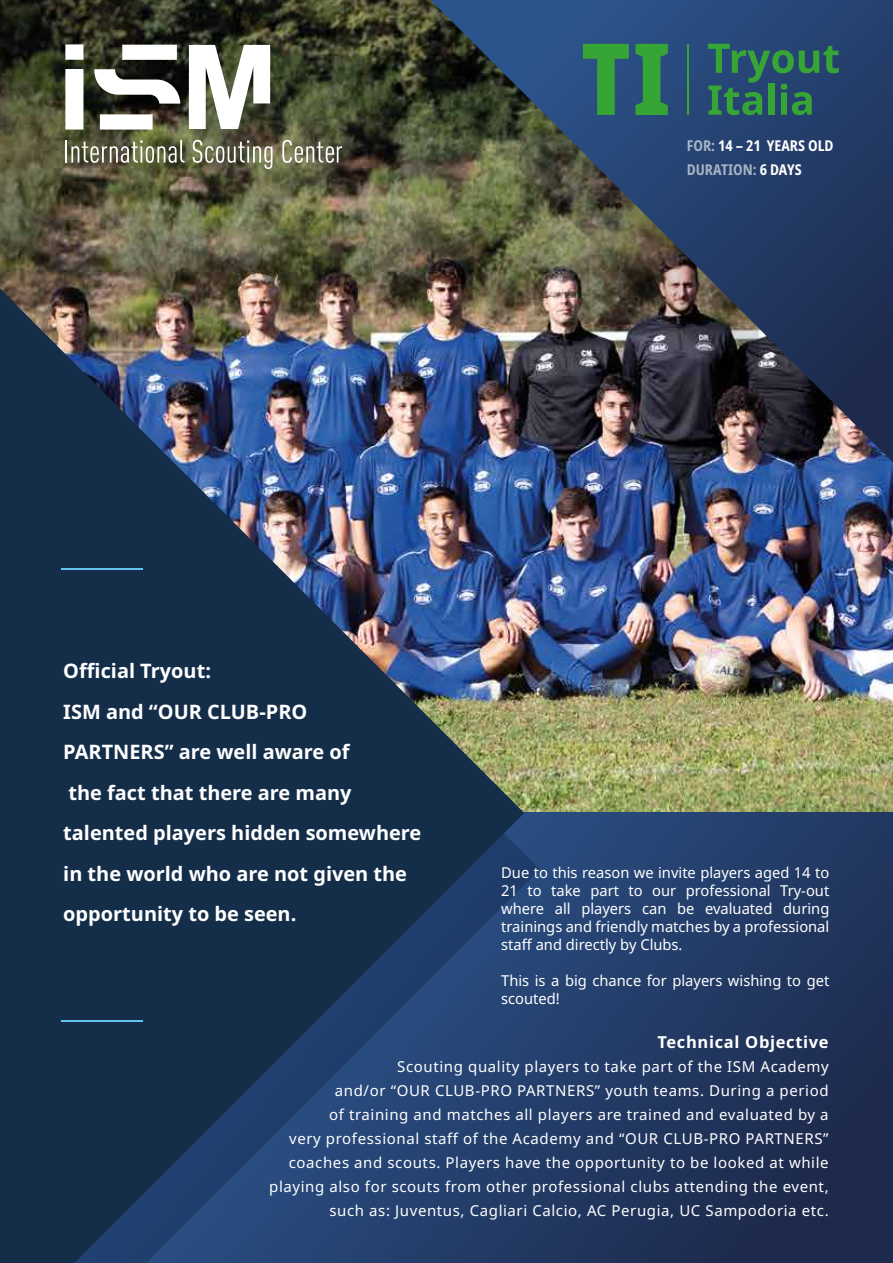
<style>
.page{position:relative;width:893px;height:1263px;background:#fff}
.page>*{position:absolute;margin:0;border:0;box-sizing:border-box;transform-origin:0 0}
.t1{font:700 19.95px/40.5px "Noto Sans";color:#fff}
.t2{font:700 16.5px "Noto Sans";letter-spacing:.04em;color:#fff}
.t3{font:15px/24px "Noto Sans";letter-spacing:.04em;color:#fff;text-align:justify}
.t4{font:15px/18px "Noto Sans";color:#fff}
.t5{font:700 condensed 14.85px/24px "Noto Sans";color:#fff}
.s1{color:rgb(255 255 255/.6)}
</style>
<div class="page">
<img style="left:0;top:0;width:892px;height:813px">
<svg style="left:350px;top:0;width:81px;height:288px;background:#515239"></svg>
<svg style="left:540px;top:813px;width:352px;height:450px;background:#21375f"></svg>
<img style="left:431px;top:0;width:462px;height:462px">
<hr style="left:65px;top:140px;width:2px;height:23px;background:#fff">
<svg style="left:71px;top:140px;width:114px;height:23px;background:#7d7e67"></svg>
<svg style="left:193px;top:140px;width:79px;height:29px;background:#7f7f68"></svg>
<svg style="left:282px;top:140px;width:60px;height:23px"></svg>
<svg style="left:65px;top:44px;width:205px;height:86px"></svg>
<svg style="left:583px;top:44px;width:46px;height:71px;background:#307a5b"></svg>
<svg style="left:635px;top:44px;width:33px;height:71px;background:#32874d"></svg>
<hr style="left:687px;top:44px;width:1px;height:71px;background:#37a536">
<svg style="left:708px;top:44px;width:131px;height:71px;background:#2b635e"></svg>
<svg style="left:524px;top:813px;width:16px;height:450px;background:#25416f"></svg>
<img style="left:0;top:288px;width:524px;height:975px">
<hr style="left:61px;top:568px;width:81px;height:2px;background:#66c3ed">
<hr style="left:61px;top:1021px;width:81px;height:1px;background:#66c3ed">
<p class="t5" style="left:687px;top:134px;width:148px"><span class="s1">FOR:</span> 14 – 21 YEARS OLD<br><span class="s1">DURATION:</span> 6 DAYS</p>
<h1 class="t1" style="left:63px;top:651px;width:360px">Official Tryout:<br>ISM and “OUR CLUB-PRO<br>PARTNERS” are well aware of<br>the fact that there are many talented players hidden somewhere in the world who are not given the opportunity to be seen.</h1>
<p class="t3" style="left:501px;top:863px;width:330px;line-height:18px">Due to this reason we invite players aged 14 to 21 to take part to our professional Try-out where all players can be evaluated during trainings and friendly matches by a professional staff and directly by Clubs.</p>
<p class="t4" style="left:501px;top:971px;width:330px">This is a big chance for players wishing to get scouted!</p>
<p class="t2" style="left:657px;top:1031px;width:173px">Technical Objective</p>
<p class="t3" style="left:269px;top:1055px;width:561px;text-align:right">Scouting quality players to take part of the ISM Academy<br>and/or “OUR CLUB-PRO PARTNERS” youth teams. During a period<br>of training and matches all players are trained and evaluated by a<br>very professional staff of the Academy and “OUR CLUB-PRO PARTNERS” coaches and scouts. Players have the opportunity to be looked at while playing also for scouts from other professional clubs attending the event, such as: Juventus, Cagliari Calcio, AC Perugia, UC Sampodoria etc.</p>
</div>
